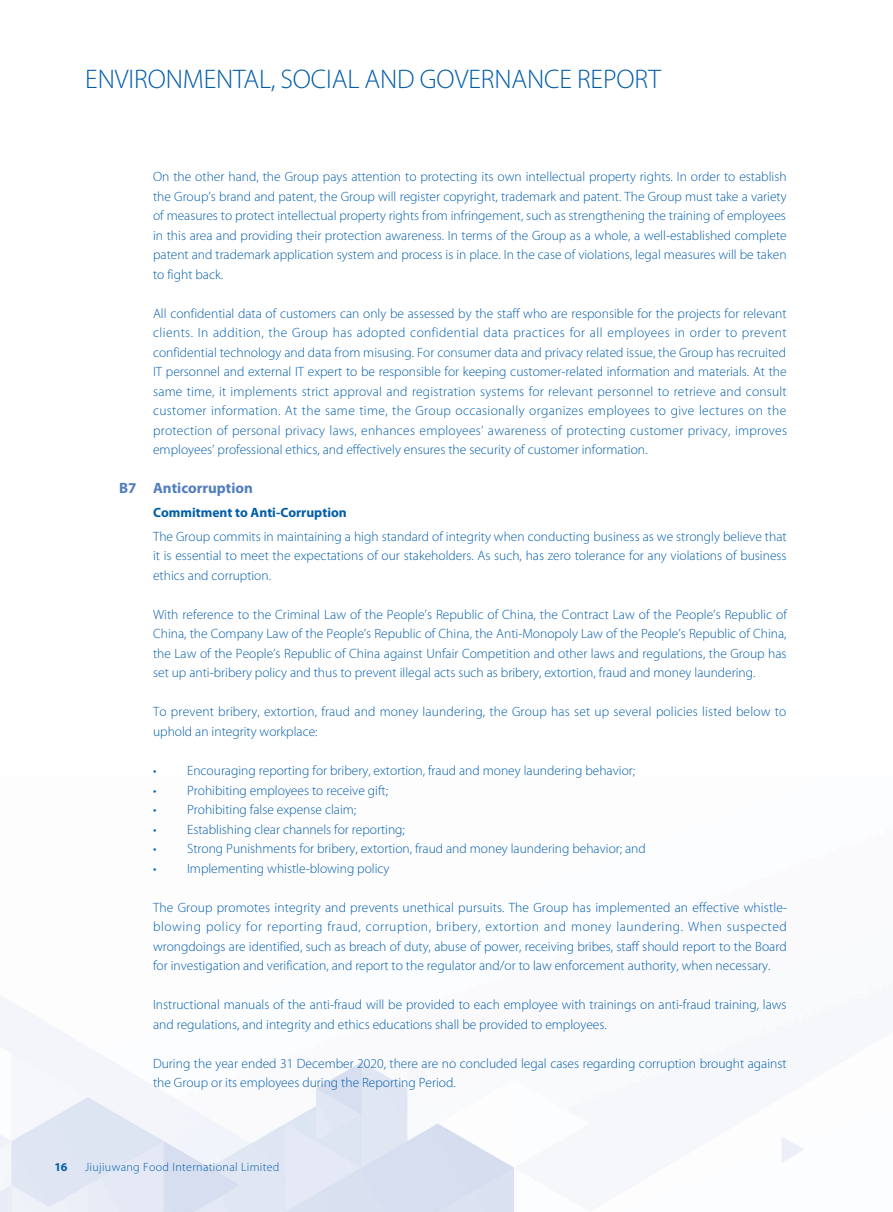
<style>
.page{position:relative;width:893px;height:1212px;background:#fff}
.page>*{position:absolute;margin:0;border:0;box-sizing:border-box;transform-origin:0 0}
.t1{font:300 27px "Myriad Pro";letter-spacing:-.005em;color:#015dab}
._02_H2{font:700 15px "Myriad Pro";color:#517dbd}
._00_txt{font:300 13.5px/19.5px "Myriad Pro";color:#015dab;text-align:justify}
._03_H3{font:700 13.5px "Myriad Pro";color:#015dab}
.t2{font:300 12px "Myriad Pro";letter-spacing:.03em;color:#015dab}
.t3{font:700 12px "Myriad Pro";color:#015dab}
</style>
<div class="page">
<img style="left:0;top:995px;width:888px;height:217px">
<h1 class="t1" style="left:85px;top:63px;width:577px">ENVIRONMENTAL, SOCIAL AND GOVERNANCE REPORT</h1>
<p class="_00_txt" style="left:153px;top:167px;width:635px">On the other hand, the Group pays attention to protecting its own intellectual property rights. In order to establish the Group’s brand and patent, the Group will register copyright, trademark and patent. The Group must take a variety of measures to protect intellectual property rights from infringement, such as strengthening the training of employees in this area and providing their protection awareness. In terms of the Group as a whole, a well-established complete patent and trademark application system and process is in place. In the case of violations, legal measures will be taken to fight back.</p>
<p class="_00_txt" style="left:153px;top:304px;width:635px">All confidential data of customers can only be assessed by the staff who are responsible for the projects for relevant clients. In addition, the Group has adopted confidential data practices for all employees in order to prevent confidential technology and data from misusing. For consumer data and privacy related issue, the Group has recruited IT personnel and external IT expert to be responsible for keeping customer-related information and materials. At the same time, it implements strict approval and registration systems for relevant personnel to retrieve and consult customer information. At the same time, the Group occasionally organizes employees to give lectures on the protection of personal privacy laws, enhances employees’ awareness of protecting customer privacy, improves employees’ professional ethics, and effectively ensures the security of customer information.</p>
<p class="_02_H2" style="left:119px;top:479px;width:135px">B7 Anticorruption</p>
<p class="_03_H3" style="left:153px;top:504px;width:195px">Commitment to Anti-Corruption</p>
<p class="_00_txt" style="left:153px;top:527px;width:635px">The Group commits in maintaining a high standard of integrity when conducting business as we strongly believe that it is essential to meet the expectations of our stakeholders. As such, has zero tolerance for any violations of business ethics and corruption.</p>
<p class="_00_txt" style="left:153px;top:605px;width:635px">With reference to the Criminal Law of the People’s Republic of China, the Contract Law of the People’s Republic of China, the Company Law of the People’s Republic of China, the Anti-Monopoly Law of the People’s Republic of China, the Law of the People’s Republic of China against Unfair Competition and other laws and regulations, the Group has set up anti-bribery policy and thus to prevent illegal acts such as bribery, extortion, fraud and money laundering.</p>
<p class="_00_txt" style="left:153px;top:702px;width:635px">To prevent bribery, extortion, fraud and money laundering, the Group has set up several policies listed below to uphold an integrity workplace:</p>
<p class="_00_txt" style="left:153px;top:761px;width:484px">• Encouraging reporting for bribery, extortion, fraud and money laundering behavior;</p>
<p class="_00_txt" style="left:153px;top:780px;width:237px">• Prohibiting employees to receive gift;</p>
<p class="_00_txt" style="left:153px;top:800px;width:205px">• Prohibiting false expense claim;</p>
<p class="_00_txt" style="left:153px;top:819px;width:253px">• Establishing clear channels for reporting;</p>
<p class="_00_txt" style="left:153px;top:839px;width:494px">• Strong Punishments for bribery, extortion, fraud and money laundering behavior; and</p>
<p class="_00_txt" style="left:153px;top:858px;width:238px">• Implementing whistle-blowing policy</p>
<p class="_00_txt" style="left:153px;top:897px;width:636px">The Group promotes integrity and prevents unethical pursuits. The Group has implemented an effective whistle&shy;blowing policy for reporting fraud, corruption, bribery, extortion and money laundering. When suspected wrongdoings are identified, such as breach of duty, abuse of power, receiving bribes, staff should report to the Board for investigation and verification, and report to the regulator and/or to law enforcement authority, when necessary.</p>
<p class="_00_txt" style="left:153px;top:995px;width:635px">Instructional manuals of the anti-fraud will be provided to each employee with trainings on anti-fraud training, laws and regulations, and integrity and ethics educations shall be provided to employees.</p>
<p class="_00_txt" style="left:153px;top:1053px;width:635px">During the year ended 31 December 2020, there are no concluded legal cases regarding corruption brought against the Group or its employees during the Reporting Period.</p>
<p class="t3" style="left:54px;top:1159px;width:14px">16</p>
<p class="t2" style="left:85px;top:1160px;width:196px">Jiujiuwang Food International Limited</p>
</div>
